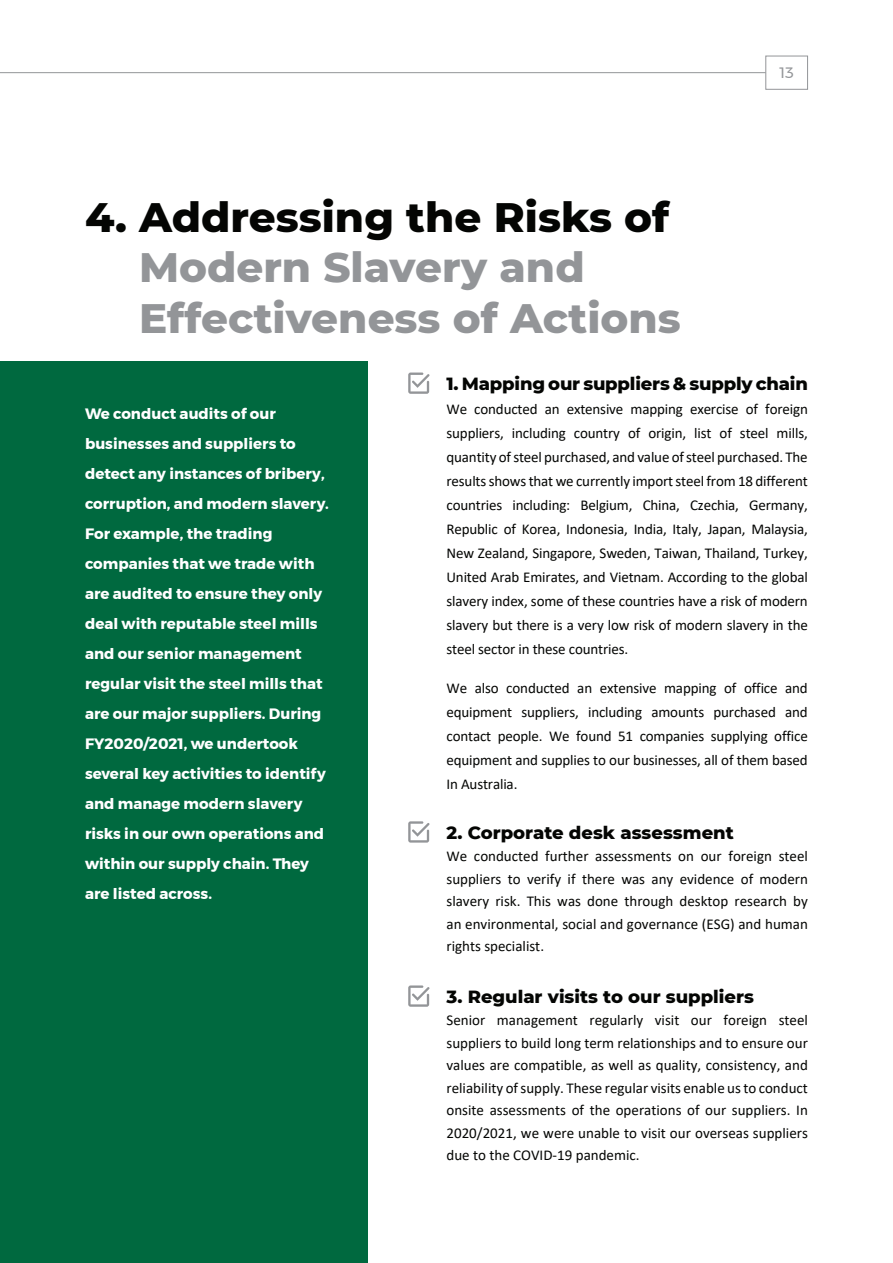
<style>
.page{position:relative;width:893px;height:1263px;background:#fff}
.page>*{position:absolute;margin:0;border:0;box-sizing:border-box;transform-origin:0 0}
.t1{font:800 42px/50.4px "Montserrat";color:#939598}
.t2{font:800 42px "Montserrat";color:#040503}
.t3{font:800 18px "Montserrat";color:#040503}
.t4{font:15px/24px "Calibri";letter-spacing:-.005em;color:#040503;text-align:justify}
.t5{font:700 15px/30px "Montserrat";color:#fff}
.t6{font:15px "Montserrat";color:#939598}
</style>
<div class="page">
<svg style="left:408px;top:372px;width:21px;height:22px"></svg>
<div style="left:0;top:361px;width:368px;height:902px;background:#00693f"></div>
<svg style="left:408px;top:821px;width:21px;height:22px"></svg>
<svg style="left:408px;top:985px;width:21px;height:22px"></svg>
<div style="left:765px;top:56px;width:43px;height:34px;border:1px solid #939598"></div>
<hr style="left:0;top:72px;width:766px;height:1px;background:#939598">
<h1 class="t2" style="left:85px;top:186px;width:586px">4. Addressing the Risks of</h1>
<h1 class="t1" style="left:139px;top:240px;width:543px">Modern Slavery and<br>Effectiveness of Actions</h1>
<p class="t6" style="left:779px;top:62px;width:16px">13</p>
<p class="t5" style="left:85px;top:399px;width:245px">We conduct audits of our businesses and suppliers to detect any instances of bribery, corruption, and modern slavery.<br>For example, the trading companies that we trade with are audited to ensure they only deal with reputable steel mills and our senior management regular visit the steel mills that are our major suppliers. During<br>FY2020/2021, we undertook several key activities to identify and manage modern slavery risks in our own operations and within our supply chain. They are listed across.</p>
<p class="t3" style="left:446px;top:370px;width:363px">1. Mapping our suppliers &amp; supply chain</p>
<p class="t4" style="left:446px;top:397px;width:363px">We conducted an extensive mapping exercise of foreign suppliers, including country of origin, list of steel mills, quantity of steel purchased, and value of steel purchased. The results shows that we currently import steel from 18 different countries including: Belgium, China, Czechia, Germany, Republic of Korea, Indonesia, India, Italy, Japan, Malaysia, New Zealand, Singapore, Sweden, Taiwan, Thailand, Turkey, United Arab Emirates, and Vietnam. According to the global slavery index, some of these countries have a risk of modern slavery but there is a very low risk of modern slavery in the steel sector in these countries.</p>
<p class="t4" style="left:446px;top:676px;width:363px">We also conducted an extensive mapping of office and equipment suppliers, including amounts purchased and contact people. We found 51 companies supplying office equipment and supplies to our businesses, all of them based In Australia.</p>
<p class="t3" style="left:446px;top:819px;width:289px">2. Corporate desk assessment</p>
<p class="t4" style="left:446px;top:845px;width:363px;line-height:22.5px">We conducted further assessments on our foreign steel suppliers to verify if there was any evidence of modern slavery risk. This was done through desktop research by an environmental, social and governance (ESG) and human rights specialist.</p>
<p class="t3" style="left:446px;top:983px;width:309px">3. Regular visits to our suppliers</p>
<p class="t4" style="left:446px;top:1009px;width:363px;line-height:22.5px">Senior management regularly visit our foreign steel suppliers to build long term relationships and to ensure our values are compatible, as well as quality, consistency, and reliability of supply. These regular visits enable us to conduct onsite assessments of the operations of our suppliers. In 2020/2021, we were unable to visit our overseas suppliers due to the COVID-19 pandemic.</p>
</div>
